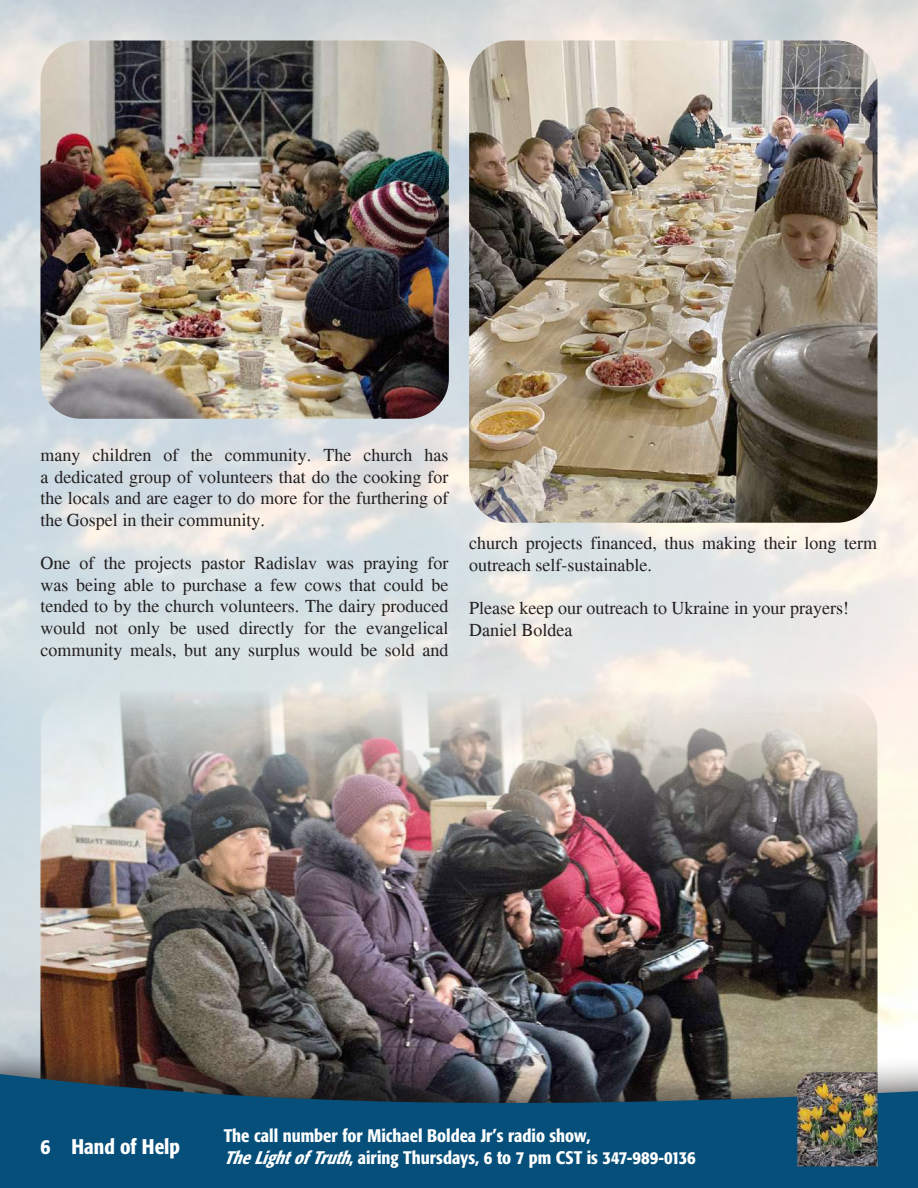
<style>
.page{position:relative;width:918px;height:1188px;background:#fff}
.page>*{position:absolute;margin:0;border:0;box-sizing:border-box;transform-origin:0 0}
.t1{font:500 condensed 21px "Formata";color:#fff}
.t2{font:18px/21.6px "Times";color:#231f20;text-align:justify}
.t3{font:500 condensed 18px/21.6px "Formata";color:#fff}
.s1{font-style:italic}
</style>
<div class="page">
<img style="left:40px;top:691px;width:838px;height:348px">
<img style="left:40px;top:40px;width:409px;height:379px">
<img style="left:469px;top:40px;width:409px;height:483px">
<div style="left:0;top:1039px;width:918px;height:149px;background:#231f20;opacity:.8"></div>
<svg style="left:0;top:1072px;width:918px;height:116px;background:#134c6e"></svg>
<img style="left:797px;top:1072px;width:81px;height:94px">
<p class="t2" style="left:40px;top:444px;width:410px">many children of the community. The church has a dedicated group of volunteers that do the cooking for the locals and are eager to do more for the furthering of the Gospel in their community.</p>
<p class="t2" style="left:40px;top:552px;width:410px">One of the projects pastor Radislav was praying for was being able to purchase a few cows that could be tended to by the church volunteers. The dairy produced would not only be used directly for the evangelical community meals, but any surplus would be sold and</p>
<p class="t2" style="left:469px;top:533px;width:410px">church projects financed, thus making their long term outreach self-sustainable.</p>
<p class="t2" style="left:469px;top:597px;width:381px">Please keep our outreach to Ukraine in your prayers!<br>Daniel Boldea</p>
<p class="t1" style="left:40px;top:1134px;width:141px">6 Hand of Help</p>
<p class="t3" style="left:224px;top:1125px;width:474px">The call number for Michael Boldea Jr’s radio show,<br><span class="s1">TheLightofTruth</span>, airing Thursdays, 6 to 7 pm CST is 347-989-0136</p>
</div>
